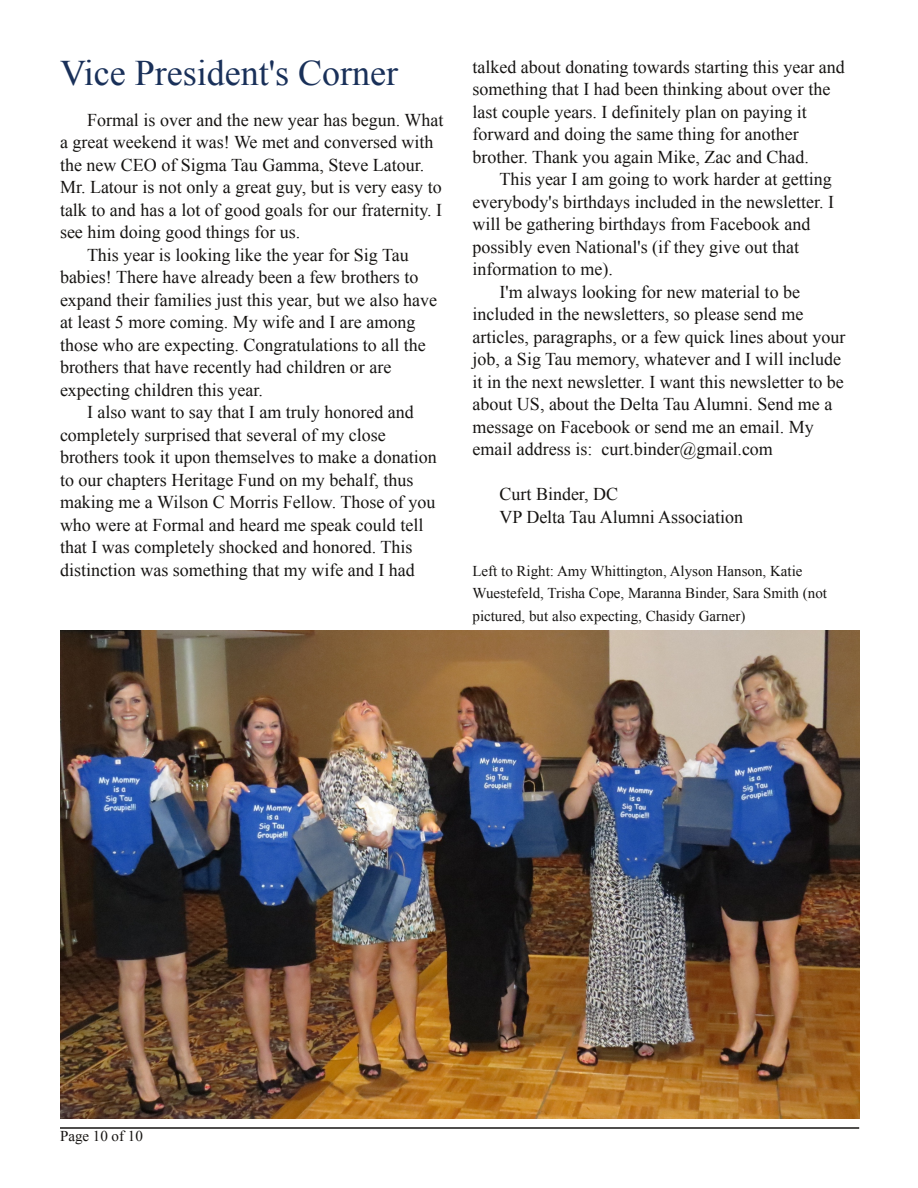
<style>
.page{position:relative;width:918px;height:1188px;background:#fff}
.page>*{position:absolute;margin:0;border:0;box-sizing:border-box;transform-origin:0 0}
.t1{font:36px "Times New Roman";color:#193059}
.t2{font:18px/22.5px "Times New Roman";color:#161412}
.t3{font:15px/22.5px "Times New Roman";color:#161412}
</style>
<div class="page">
<hr style="left:60px;top:1127px;width:799px;height:2px;background:#161412">
<img style="left:60px;top:630px;width:799px;height:489px">
<h1 class="t1" style="left:60px;top:53px;width:340px">Vice President's Corner</h1>
<p class="t2" style="left:87px;top:108px;width:358px">Formal is over and the new year has begun. What</p>
<p class="t2" style="left:60px;top:131px;width:375px">a great weekend it was! We met and conversed with</p>
<p class="t2" style="left:60px;top:153px;width:366px">the new CEO of Sigma Tau Gamma, Steve Latour.</p>
<p class="t2" style="left:60px;top:176px;width:383px">Mr. Latour is not only a great guy, but is very easy to</p>
<p class="t2" style="left:60px;top:198px;width:384px">talk to and has a lot of good goals for our fraternity. I</p>
<p class="t2" style="left:60px;top:221px;width:242px">see him doing good things for us.</p>
<p class="t2" style="left:87px;top:243px;width:323px">This year is looking like the year for Sig Tau</p>
<p class="t2" style="left:60px;top:266px;width:360px">babies! There have already been a few brothers to</p>
<p class="t2" style="left:60px;top:288px;width:379px">expand their families just this year, but we also have</p>
<p class="t2" style="left:60px;top:311px;width:357px">at least 5 more coming. My wife and I are among</p>
<p class="t2" style="left:60px;top:333px;width:367px">those who are expecting. Congratulations to all the</p>
<p class="t2" style="left:60px;top:356px;width:333px">brothers that have recently had children or are</p>
<p class="t2" style="left:60px;top:378px;width:204px">expecting children this year.</p>
<p class="t2" style="left:87px;top:401px;width:328px">I also want to say that I am truly honored and</p>
<p class="t2" style="left:60px;top:423px;width:327px">completely surprised that several of my close</p>
<p class="t2" style="left:60px;top:446px;width:378px">brothers took it upon themselves to make a donation</p>
<p class="t2" style="left:60px;top:468px;width:355px">to our chapters Heritage Fund on my behalf, thus</p>
<p class="t2" style="left:60px;top:491px;width:377px">making me a Wilson C Morris Fellow. Those of you</p>
<p class="t2" style="left:60px;top:513px;width:365px">who were at Formal and heard me speak could tell</p>
<p class="t2" style="left:60px;top:536px;width:354px">that I was completely shocked and honored. This</p>
<p class="t2" style="left:60px;top:558px;width:356px">distinction was something that my wife and I had</p>
<p class="t2" style="left:472px;top:55px;width:374px">talked about donating towards starting this year and something that I had been thinking about over the last couple years. I definitely plan on paying it forward and doing the same thing for another brother. Thank you again Mike, Zac and Chad.</p>
<p class="t2" style="left:500px;top:168px;width:334px">This year I am going to work harder at getting</p>
<p class="t2" style="left:472px;top:190px;width:363px">everybody's birthdays included in the newsletter. I</p>
<p class="t2" style="left:472px;top:213px;width:339px">will be gathering birthdays from Facebook and</p>
<p class="t2" style="left:472px;top:235px;width:328px">possibly even National's (if they give out that</p>
<p class="t2" style="left:472px;top:258px;width:142px">information to me).</p>
<p class="t2" style="left:500px;top:280px;width:302px">I'm always looking for new material to be</p>
<p class="t2" style="left:472px;top:303px;width:332px">included in the newsletters, so please send me</p>
<p class="t2" style="left:472px;top:325px;width:374px">articles, paragraphs, or a few quick lines about your</p>
<p class="t2" style="left:472px;top:348px;width:370px">job, a Sig Tau memory, whatever and I will include</p>
<p class="t2" style="left:472px;top:370px;width:373px">it in the next newsletter. I want this newsletter to be</p>
<p class="t2" style="left:472px;top:393px;width:361px">about US, about the Delta Tau Alumni. Send me a</p>
<p class="t2" style="left:472px;top:415px;width:343px">message on Facebook or send me an email. My</p>
<p class="t2" style="left:472px;top:438px;width:302px">email address is: curt.binder@gmail.com</p>
<p class="t2" style="left:500px;top:483px;width:245px">Curt Binder, DC<br>VP Delta Tau Alumni Association</p>
<p class="t3" style="left:472px;top:560px;width:356px">Left to Right: Amy Whittington, Alyson Hanson, Katie<br>Wuestefeld, Trisha Cope, Maranna Binder, Sara Smith (not pictured, but also expecting, Chasidy Garner)</p>
<p class="t3" style="left:60px;top:1125px;width:84px">Page 10 of 10</p>
</div>
